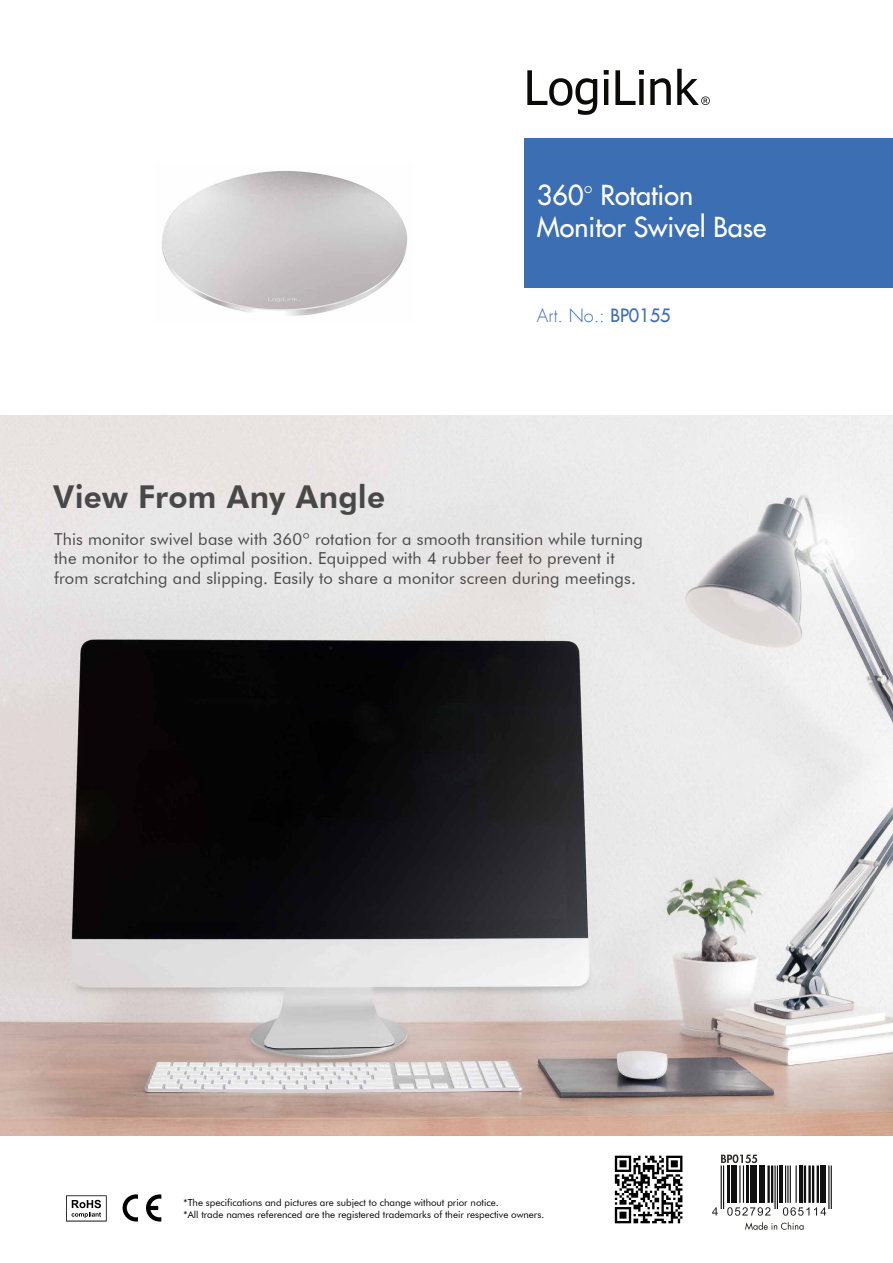
<style>
.page{position:relative;width:893px;height:1263px;background:#fff}
.page>*{position:absolute;margin:0;border:0;box-sizing:border-box;transform-origin:0 0}
.t1{font:800 31.5px "Futura BT";letter-spacing:.005em;color:#484848}
.t2{font:27px/31.5px "Futura LT";color:#fff}
.t3{font:300 18px "Futura LT";color:#3c6eb4}
.t4{font:16.5px/19.8px "Futura BT";letter-spacing:.01em;color:#484848}
.t5{font:9.75px/11.7px "Futura BT";color:#000}
.s1{font-family:"Futura BT";font-weight:300}
.s2{font-weight:400}
.s3{font-weight:300}
</style>
<div class="page">
<svg style="left:66px;top:1195px;width:41px;height:26px"></svg>
<svg style="left:123px;top:1194px;width:15px;height:27px"></svg>
<svg style="left:146px;top:1194px;width:15px;height:27px"></svg>
<div style="left:524px;top:138px;width:369px;height:150px;background:#3c6eb4"></div>
<svg style="left:527px;top:69px;width:183px;height:46px"></svg>
<img style="left:162px;top:171px;width:246px;height:145px">
<img style="left:0;top:415px;width:893px;height:720px">
<svg style="left:745px;top:1222px;width:58px;height:8px"></svg>
<svg style="left:615px;top:1156px;width:67px;height:67px"></svg>
<svg style="left:721px;top:1154px;width:36px;height:9px"></svg>
<svg style="left:712px;top:1207px;width:6px;height:8px"></svg>
<svg style="left:727px;top:1207px;width:43px;height:9px"></svg>
<svg style="left:783px;top:1207px;width:43px;height:9px"></svg>
<hr style="left:723px;top:1165px;width:1px;height:44px;background:#111011">
<hr style="left:721px;top:1165px;width:1px;height:44px;background:#111011">
<hr style="left:728px;top:1165px;width:2px;height:38px;background:#111011">
<hr style="left:731px;top:1165px;width:1px;height:38px;background:#111011">
<hr style="left:733px;top:1165px;width:4px;height:38px;background:#111011">
<hr style="left:743px;top:1165px;width:1px;height:38px;background:#111011">
<hr style="left:739px;top:1165px;width:1px;height:38px;background:#111011">
<hr style="left:746px;top:1165px;width:3px;height:38px;background:#111011">
<hr style="left:750px;top:1165px;width:3px;height:38px;background:#111011">
<hr style="left:755px;top:1165px;width:2px;height:38px;background:#111011">
<hr style="left:759px;top:1165px;width:1px;height:38px;background:#111011">
<hr style="left:762px;top:1165px;width:3px;height:38px;background:#111011">
<hr style="left:771px;top:1165px;width:2px;height:38px;background:#111011">
<hr style="left:767px;top:1165px;width:3px;height:38px;background:#111011">
<hr style="left:777px;top:1165px;width:1px;height:44px;background:#111011">
<hr style="left:774px;top:1165px;width:2px;height:44px;background:#111011">
<hr style="left:779px;top:1165px;width:4px;height:38px;background:#111011">
<hr style="left:795px;top:1165px;width:2px;height:38px;background:#111011">
<hr style="left:790px;top:1165px;width:1px;height:38px;background:#111011">
<hr style="left:787px;top:1165px;width:1px;height:38px;background:#111011">
<hr style="left:785px;top:1165px;width:1px;height:38px;background:#111011">
<hr style="left:799px;top:1165px;width:4px;height:38px;background:#111011">
<hr style="left:817px;top:1165px;width:2px;height:38px;background:#111011">
<hr style="left:812px;top:1165px;width:2px;height:38px;background:#111011">
<hr style="left:808px;top:1165px;width:3px;height:38px;background:#111011">
<hr style="left:804px;top:1165px;width:2px;height:38px;background:#111011">
<hr style="left:820px;top:1165px;width:1px;height:38px;background:#111011">
<hr style="left:822px;top:1165px;width:4px;height:38px;background:#111011">
<hr style="left:831px;top:1165px;width:1px;height:44px;background:#111011">
<hr style="left:828px;top:1165px;width:1px;height:44px;background:#111011">
<h2 class="t2" style="left:537px;top:179px;width:231px">360<span class="s1">°</span> Rotation<br>Monitor Swivel Base</h2>
<p class="t3" style="left:537px;top:305px;width:135px">Art. No.: <span class="s2">BP0155</span></p>
<h1 class="t1" style="left:53px;top:477px;width:333px">View From Any Angle</h1>
<p class="t4" style="left:54px;top:529px;width:590px">This monitor swivel base with 360<span class="s3">º</span> rotation for a smooth transition while turning the monitor to the optimal position. Equipped with 4 rubber feet to prevent it from scratching and slipping. Easily to share a monitor screen during meetings.</p>
<p class="t5" style="left:184px;top:1196px;width:362px">*The specifications and pictures are subject to change without prior notice.<br>*All trade names referenced are the registered trademarks of their respective owners.</p>
</div>
